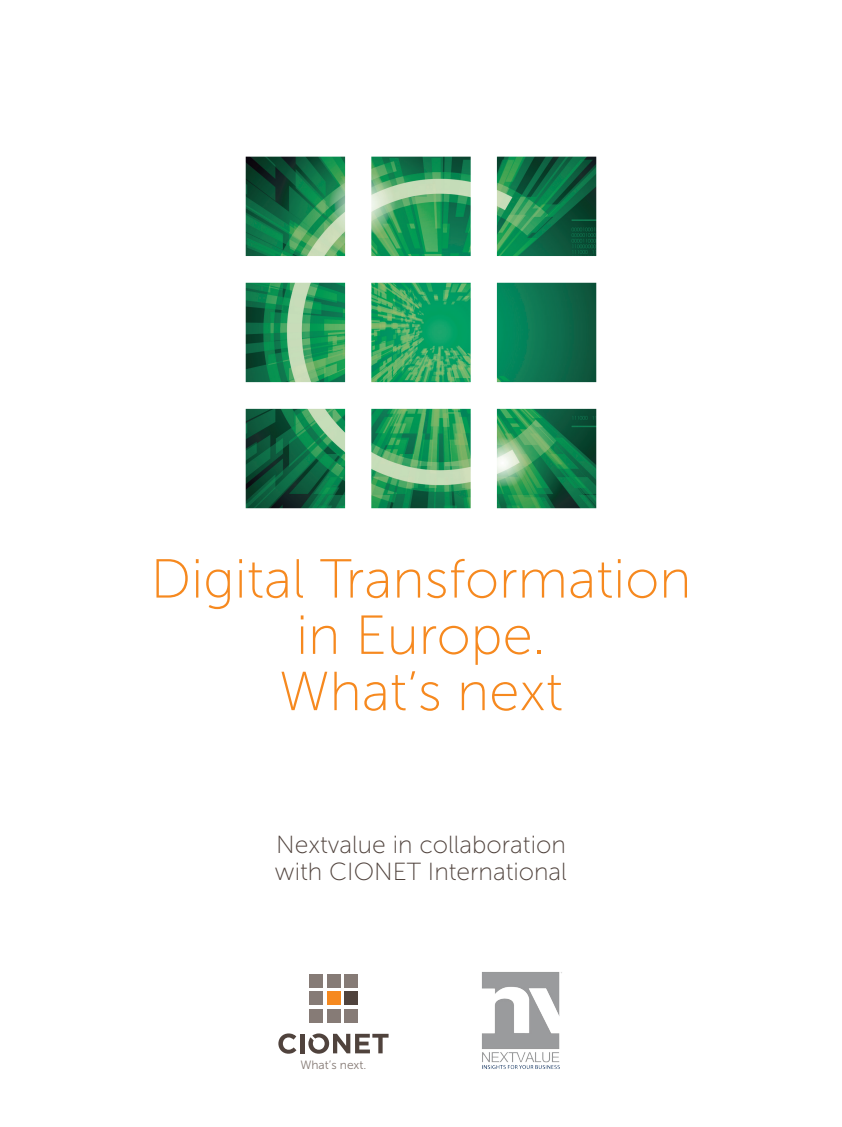
<style>
.page{position:relative;width:842px;height:1127px;background:#fff}
.page>*{position:absolute;margin:0;border:0;box-sizing:border-box;transform-origin:0 0}
.t1{font:54.9px/56.2px "Museo Sans 100";color:#f6891f;text-align:center}
.t2{font:24.75px/27px "Museo Sans 100";color:#50433d}
.t3{font:12px "Museo Sans 300";color:#867b76}
</style>
<div class="page">
<div style="left:327px;top:991px;width:14px;height:14px;background:#f6891f"></div>
<div style="left:344px;top:991px;width:14px;height:14px;background:#50433d"></div>
<div style="left:309px;top:974px;width:14px;height:14px;background:#867b76"></div>
<div style="left:327px;top:974px;width:14px;height:14px;background:#867b76"></div>
<div style="left:344px;top:974px;width:14px;height:14px;background:#867b76"></div>
<div style="left:309px;top:991px;width:14px;height:14px;background:#867b76"></div>
<div style="left:309px;top:1009px;width:14px;height:13px;background:#867b76"></div>
<div style="left:327px;top:1009px;width:14px;height:13px;background:#867b76"></div>
<div style="left:344px;top:1009px;width:14px;height:13px;background:#867b76"></div>
<svg style="left:278px;top:1033px;width:18px;height:20px"></svg>
<hr style="left:300px;top:1034px;width:4px;height:19px;background:#50433d">
<svg style="left:308px;top:1033px;width:81px;height:20px"></svg>
<img style="left:246px;top:157px;width:350px;height:351px">
<img style="left:482px;top:972px;width:80px;height:97px">
<p class="t1" style="left:151px;top:551px;width:542px">Digital Transformation in Europe.<br>What’s next</p>
<p class="t2" style="left:275px;top:831px;width:293px">Nextvalue in collaboration with CIONET International</p>
<p class="t3" style="left:300px;top:1058px;width:68px">What’s next.</p>
</div>
